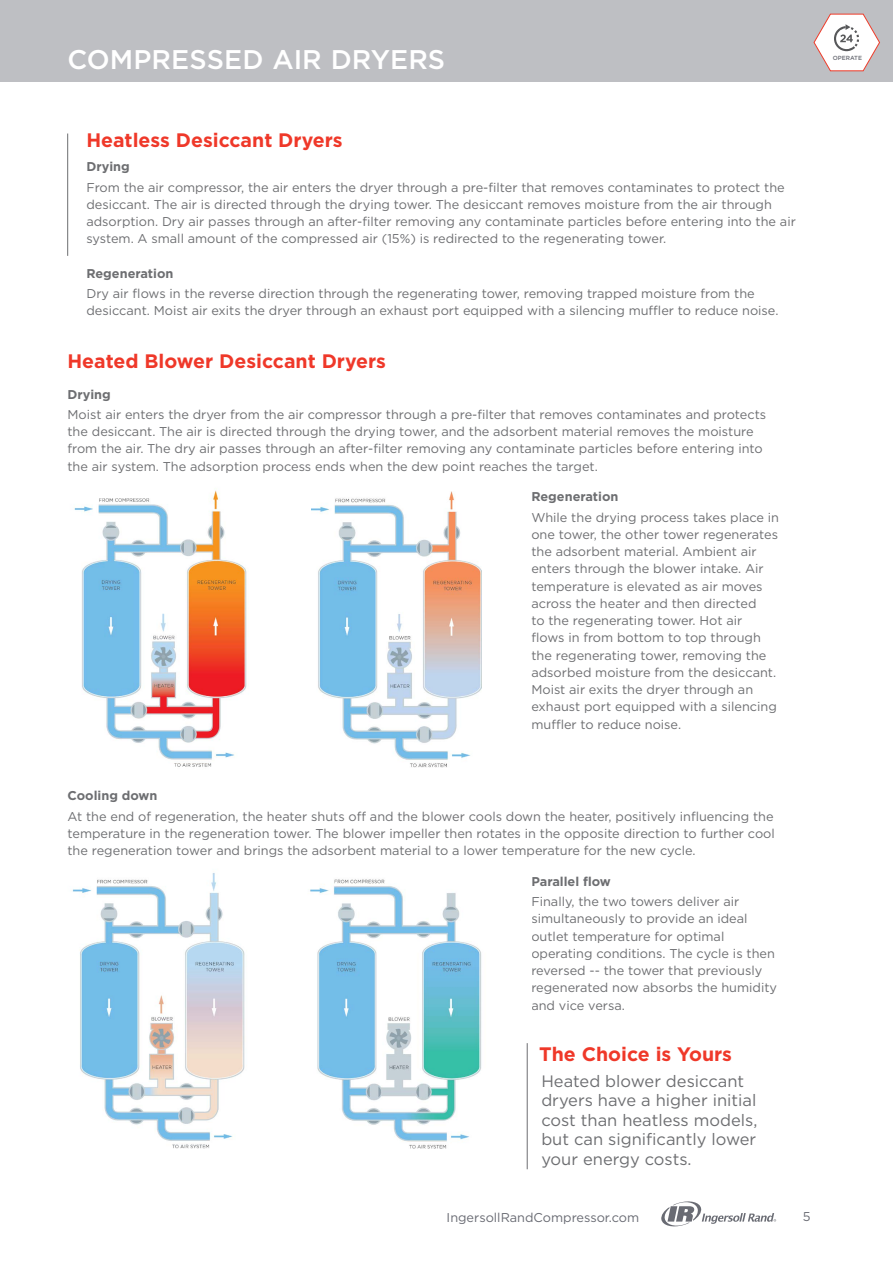
<style>
.page{position:relative;width:893px;height:1263px;background:#fff}
.page>*{position:absolute;margin:0;border:0;box-sizing:border-box;transform-origin:0 0}
.t1{font:500 27px "Gotham";letter-spacing:.005em;color:#fff}
.t2{font:700 19.5px "Gotham";color:#ef3829}
.t3{font:16.5px/19.5px "Gotham";color:#6d6e71}
.t4{font:12.75px/17.2px "Gotham";color:#6d6e71}
.t5{font:700 12.75px "Gotham";color:#6d6e71}
.t6{font:12.75px "Gotham";color:#696b73}
.t7{font:500 6px "Gotham";color:#6a6c74}
</style>
<div class="page">
<div style="left:0;top:0;width:893px;height:82px;background:#bebfc3"></div>
<svg style="left:661px;top:1201px;width:115px;height:26px"></svg>
<svg style="left:813px;top:13px;width:67px;height:59px"></svg>
<hr style="left:67px;top:134px;width:1px;height:122px;background:#6d6e71">
<img style="left:74px;top:490px;width:173px;height:277px">
<img style="left:311px;top:491px;width:171px;height:277px">
<img style="left:72px;top:873px;width:173px;height:276px">
<img style="left:310px;top:879px;width:217px;height:278px">
<hr style="left:527px;top:1043px;width:1px;height:126px;background:#6d6e71">
<h1 class="t1" style="left:68px;top:42px;width:379px">COMPRESSED AIR DRYERS</h1>
<p class="t7" style="left:833px;top:54px;width:31px">OPERATE</p>
<h2 class="t2" style="left:86px;top:128px;width:258px">Heatless Desiccant Dryers</h2>
<p class="t5" style="left:86px;top:158px;width:45px">Drying</p>
<p class="t4" style="left:86px;top:178px;width:711px">From the air compressor, the air enters the dryer through a pre-filter that removes contaminates to protect the desiccant. The air is directed through the drying tower. The desiccant removes moisture from the air through adsorption. Dry air passes through an after-filter removing any contaminate particles before entering into the air system. A small amount of the compressed air (15%) is redirected to the regenerating tower.</p>
<p class="t5" style="left:86px;top:265px;width:89px">Regeneration</p>
<p class="t4" style="left:86px;top:285px;width:694px">Dry air flows in the reverse direction through the regenerating tower, removing trapped moisture from the desiccant. Moist air exits the dryer through an exhaust port equipped with a silencing muffler to reduce noise.</p>
<h2 class="t2" style="left:68px;top:348px;width:320px">Heated Blower Desiccant Dryers</h2>
<p class="t5" style="left:68px;top:386px;width:45px">Drying</p>
<p class="t4" style="left:68px;top:405px;width:700px">Moist air enters the dryer from the air compressor through a pre-filter that removes contaminates and protects the desiccant. The air is directed through the drying tower, and the adsorbent material removes the moisture from the air. The dry air passes through an after-filter removing any contaminate particles before entering into the air system. The adsorption process ends when the dew point reaches the target.</p>
<p class="t5" style="left:531px;top:488px;width:89px">Regeneration</p>
<p class="t4" style="left:531px;top:508px;width:249px">While the drying process takes place in one tower, the other tower regenerates the adsorbent material. Ambient air enters through the blower intake. Air temperature is elevated as air moves across the heater and then directed<br>to the regenerating tower. Hot air<br>flows in from bottom to top through the regenerating tower, removing the adsorbed moisture from the desiccant.<br>Moist air exits the dryer through an exhaust port equipped with a silencing muffler to reduce noise.</p>
<p class="t5" style="left:68px;top:787px;width:91px">Cooling down</p>
<p class="t4" style="left:68px;top:807px;width:709px;text-align:justify">At the end of regeneration, the heater shuts off and the blower cools down the heater, positively influencing the temperature in the regeneration tower. The blower impeller then rotates in the opposite direction to further cool the regeneration tower and brings the adsorbent material to a lower temperature for the new cycle.</p>
<p class="t5" style="left:531px;top:873px;width:81px">Parallel flow</p>
<p class="t4" style="left:531px;top:893px;width:247px">Finally, the two towers deliver air simultaneously to provide an ideal outlet temperature for optimal operating conditions. The cycle is then reversed -- the tower that previously regenerated now absorbs the humidity and vice versa.</p>
<h2 class="t2" style="left:539px;top:1041px;width:194px">The Choice is Yours</h2>
<p class="t3" style="left:541px;top:1071px;width:218px">Heated blower desiccant dryers have a higher initial cost than heatless models, but can significantly lower your energy costs.</p>
<p class="t6" style="left:447px;top:1209px;width:194px">IngersollRandCompressor.com</p>
<p class="t6" style="left:803px;top:1208px;width:9px">5</p>
</div>
